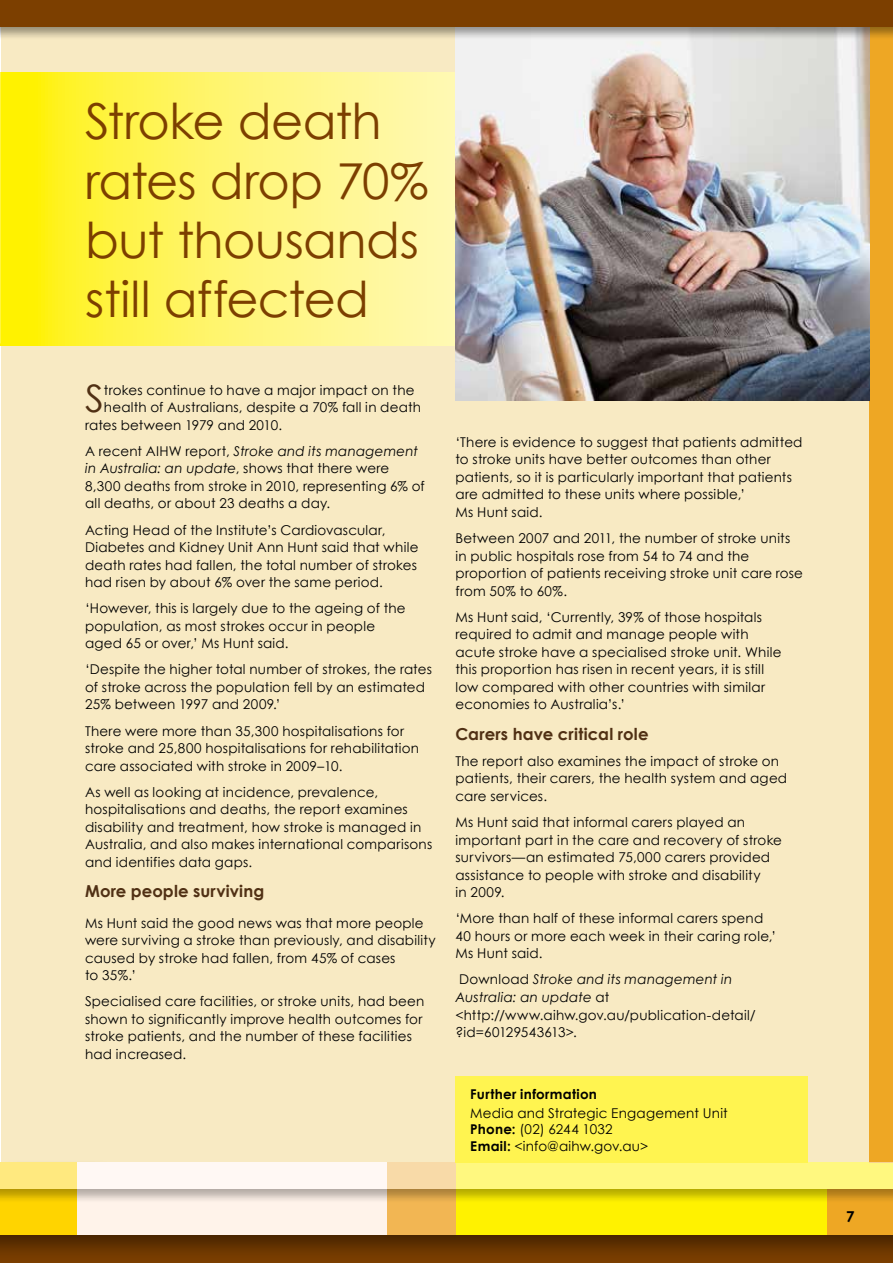
<style>
.page{position:relative;width:893px;height:1263px;background:#fff}
.page>*{position:absolute;margin:0;border:0;box-sizing:border-box;transform-origin:0 0}
.t1{font:49.5px/59.4px "Century Gothic";letter-spacing:-.015em;color:#7c3f00}
.t2{font:37.95px "Century Gothic";color:#503014}
.t3{font:700 16.5px "Century Gothic";letter-spacing:.01em;color:#503014}
.t4{font:700 15px "Century Gothic";color:#000}
.t5{font:13.5px/17.5px "Century Gothic";letter-spacing:.015em;color:#000}
.t6{font:700 13.5px "Century Gothic";letter-spacing:.025em;color:#000}
.s1{font-style:italic}
.s2{font-weight:700}
</style>
<div class="page">
<div style="left:1px;top:9px;width:871px;height:1160px;background:#f8eac3"></div>
<div style="left:454px;top:1162px;width:439px;height:101px;background:#fff200"></div>
<div style="left:0;top:1162px;width:98px;height:101px;background:#ffd400"></div>
<div style="left:385px;top:1162px;width:70px;height:101px;background:#f2b653"></div>
<div style="left:78px;top:1162px;width:309px;height:101px;background:#fff3ea"></div>
<div style="left:869px;top:17px;width:24px;height:1145px;background:#eea724"></div>
<div style="left:828px;top:1189px;width:65px;height:48px;background:#eea724"></div>
<div style="left:0;top:1162px;width:893px;height:42px;background:#000;opacity:.6"></div>
<svg style="left:0;top:1162px;width:893px;height:26px;fill:#fff87f"></svg>
<div style="left:0;top:1233px;width:893px;height:30px;background:#000;opacity:.49"></div>
<svg style="left:0;top:72px;width:455px;height:274px;background:#fff567"></svg>
<hr style="left:0;top:338px;width:1px;height:206px;background:#fff">
<div style="left:455px;top:1076px;width:353px;height:87px;background:#fff450"></div>
<img style="left:455px;top:40px;width:415px;height:360px">
<div style="left:0;top:0;width:893px;height:40px;background:#000;opacity:.4"></div>
<div style="left:0;top:0;width:893px;height:26px;background:#7c3f00"></div>
<h1 class="t1" style="left:85px;top:91px;width:345px">Stroke death rates drop 70% but thousands still affected</h1>
<h2 class="t2" style="left:85px;top:372px;width:20px">S</h2>
<p class="t5" style="left:104px;top:381px;width:312px">trokes continue to have a major impact on the</p>
<p class="t5" style="left:104px;top:398px;width:319px">health of Australians, despite a 70% fall in death</p>
<p class="t5" style="left:85px;top:416px;width:199px">rates between 1979 and 2010.</p>
<p class="t5" style="left:85px;top:442px;width:341px">A recent AIHW report, <span class="s1">Stroke and its management in Australia: an update</span>, shows that there were 8,300 deaths from stroke in 2010, representing 6% of all deaths, or about 23 deaths a day.</p>
<p class="t5" style="left:85px;top:521px;width:335px">Acting Head of the Institute’s Cardiovascular, Diabetes and Kidney Unit Ann Hunt said that while death rates had fallen, the total number of strokes had risen by about 6% over the same period.</p>
<p class="t5" style="left:85px;top:599px;width:322px">‘However, this is largely due to the ageing of the population, as most strokes occur in people aged 65 or over,’ Ms Hunt said.</p>
<p class="t5" style="left:85px;top:660px;width:348px">‘Despite the higher total number of strokes, the rates of stroke across the population fell by an estimated<br>25% between 1997 and 2009.’</p>
<p class="t5" style="left:85px;top:722px;width:336px">There were more than 35,300 hospitalisations for stroke and 25,800 hospitalisations for rehabilitation care associated with stroke in 2009–10.</p>
<p class="t5" style="left:85px;top:783px;width:349px">As well as looking at incidence, prevalence, hospitalisations and deaths, the report examines disability and treatment, how stroke is managed in Australia, and also makes international comparisons and identifies data gaps.</p>
<p class="t3" style="left:85px;top:879px;width:181px">More people surviving</p>
<p class="t5" style="left:85px;top:914px;width:352px">Ms Hunt said the good news was that more people were surviving a stroke than previously, and disability caused by stroke had fallen, from 45% of cases<br>to 35%.’</p>
<p class="t5" style="left:85px;top:992px;width:341px">Specialised care facilities, or stroke units, had been shown to significantly improve health outcomes for stroke patients, and the number of these facilities had increased.</p>
<p class="t5" style="left:455px;top:433px;width:349px">‘There is evidence to suggest that patients admitted to stroke units have better outcomes than other patients, so it is particularly important that patients are admitted to these units where possible,’<br>Ms Hunt said.</p>
<p class="t5" style="left:455px;top:529px;width:349px">Between 2007 and 2011, the number of stroke units in public hospitals rose from 54 to 74 and the proportion of patients receiving stroke unit care rose from 50% to 60%.</p>
<p class="t5" style="left:455px;top:608px;width:328px">Ms Hunt said, ‘Currently, 39% of those hospitals required to admit and manage people with acute stroke have a specialised stroke unit. While this proportion has risen in recent years, it is still low compared with other countries with similar economies to Australia’s.’</p>
<p class="t3" style="left:455px;top:721px;width:195px">Carers have critical role</p>
<p class="t5" style="left:455px;top:752px;width:333px">The report also examines the impact of stroke on patients, their carers, the health system and aged care services.</p>
<p class="t5" style="left:455px;top:813px;width:328px">Ms Hunt said that informal carers played an important part in the care and recovery of stroke survivors—an estimated 75,000 carers provided assistance to people with stroke and disability<br>in 2009.</p>
<p class="t5" style="left:455px;top:909px;width:322px">‘More than half of these informal carers spend<br>40 hours or more each week in their caring role,’<br>Ms Hunt said.</p>
<p class="t5" style="left:455px;top:970px;width:302px">Download <span class="s1">Stroke and its management in Australia: an update</span> at &lt;http://www.aihw.gov.au/publication-detail/ ?id=60129543613&gt;.</p>
<p class="t6" style="left:470px;top:1084px;width:128px">Further information</p>
<p class="t5" style="left:470px;top:1104px;width:259px;line-height:16.5px">Media and Strategic Engagement Unit<br><span class="s2">Phone:</span> (02) 6244 1032<br><span class="s2">Email:</span> &lt;info@aihw.gov.au&gt;</p>
<p class="t4" style="left:846px;top:1205px;width:10px">7</p>
</div>
